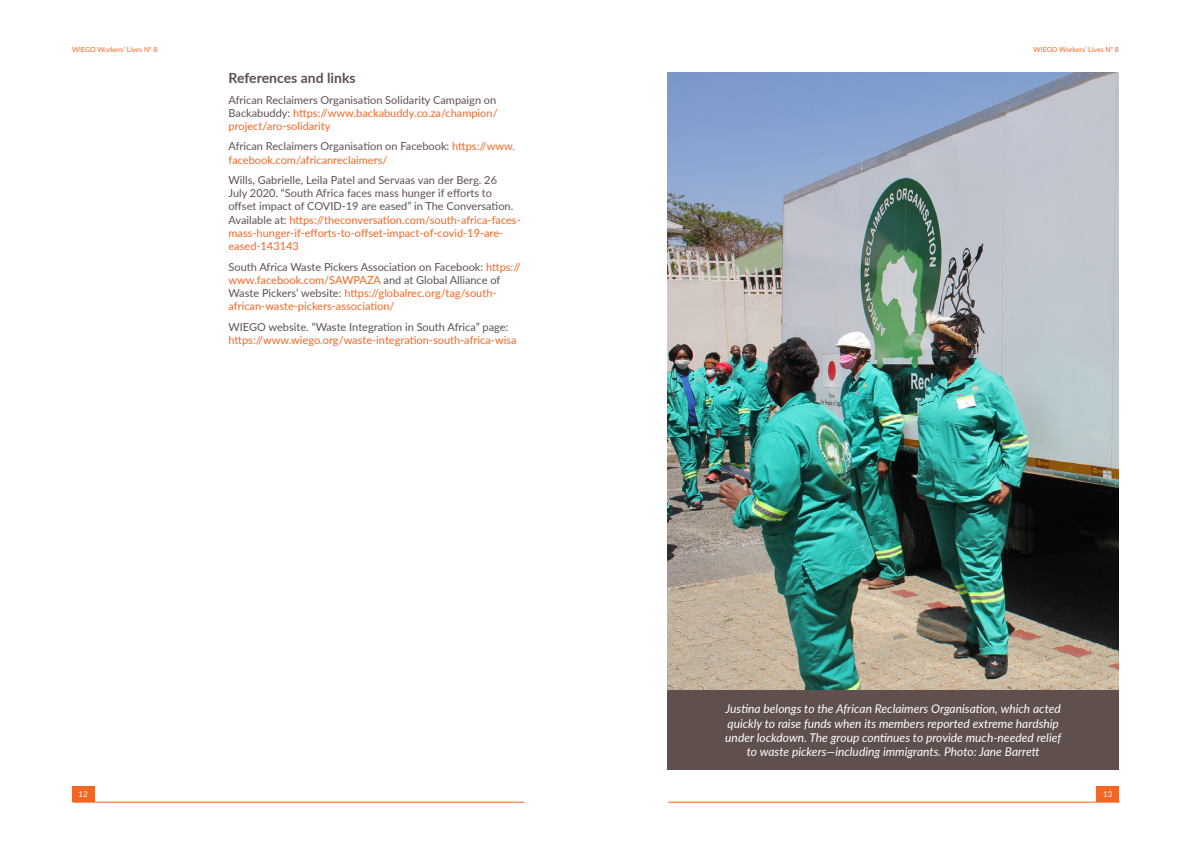
<style>
.page{position:relative;width:1191px;height:842px;background:#fff}
.page>*{position:absolute;margin:0;border:0;box-sizing:border-box;transform-origin:0 0}
.t1{font:700 14px "Lato";color:#5f504e}
.t2{font:italic 12px/14.4px "Lato";color:#fff;text-align:center}
.t3{font:11px/13.2px "Lato";color:#5f504e;text-align:justify}
.t4{font:11px/13.2px "Lato";color:#f36624}
.t5{font:8px "Lato";color:#fff}
.t6{font:7px "Lato";color:#f36624}
.s1{color:#f36624}
.s2{color:#5f504e}
</style>
<div class="page">
<img style="left:667px;top:72px;width:452px;height:618px">
<div style="left:667px;top:690px;width:452px;height:80px;background:#5f504e"></div>
<hr style="left:73px;top:802px;width:451px;height:1px;background:#f36624">
<hr style="left:668px;top:802px;width:451px;height:1px;background:#f36624">
<div style="left:72px;top:786px;width:22px;height:16px;background:#f36624"></div>
<div style="left:1096px;top:786px;width:23px;height:16px;background:#f36624"></div>
<p class="t6" style="left:72px;top:44px;width:87px">WIEGO Workers’ Lives No 8</p>
<p class="t6" style="left:1033px;top:44px;width:87px">WIEGO Workers’ Lives No 8</p>
<p class="t1" style="left:228px;top:73px;width:129px">References and links</p>
<p class="t3" style="left:228px;top:93px;width:271px">African Reclaimers Organisation Solidarity Campaign on Backabuddy: <span class="s1">https://www.backabuddy.co.za/champion/ project/aro-solidarity</span></p>
<p class="t4" style="left:228px;top:139px;width:288px"><span class="s2">African Reclaimers Organisation on Facebook:</span> https://www. facebook.com/africanreclaimers/</p>
<p class="t3" style="left:228px;top:173px;width:294px;text-align:left">Wills, Gabrielle, Leila Patel and Servaas van der Berg. 26<br>July 2020. “South Africa faces mass hunger if efforts to offset impact of COVID-19 are eased” in The Conversation.<br>Available at: <span class="s1">https://theconversation.com/south-africa-faces&shy;mass-hunger-if-efforts-to-offset-impact-of-covid-19-are&shy;eased-143143</span></p>
<p class="t4" style="left:228px;top:259px;width:294px"><span class="s2">South Africa Waste Pickers Association on Facebook:</span> https:// www.facebook.com/SAWPAZA <span class="s2">and at Global Alliance of Waste Pickers’ website:</span> https://globalrec.org/tag/south&shy;african-waste-pickers-association/</p>
<p class="t3" style="left:228px;top:319px;width:281px">WIEGO website. “Waste Integration in South Africa” page:</p>
<p class="t4" style="left:228px;top:333px;width:289px">https://www.wiego.org/waste-integration-south-africa-wisa</p>
<p class="t2" style="left:725px;top:701px;width:337px">Justina belongs to the African Reclaimers Organisation, which acted quickly to raise funds when its members reported extreme hardship under lockdown. The group continues to provide much-needed relief to waste pickers—including immigrants. Photo: Jane Barrett</p>
<p class="t5" style="left:79px;top:789px;width:11px">12</p>
<p class="t5" style="left:1103px;top:789px;width:11px">13</p>
</div>
